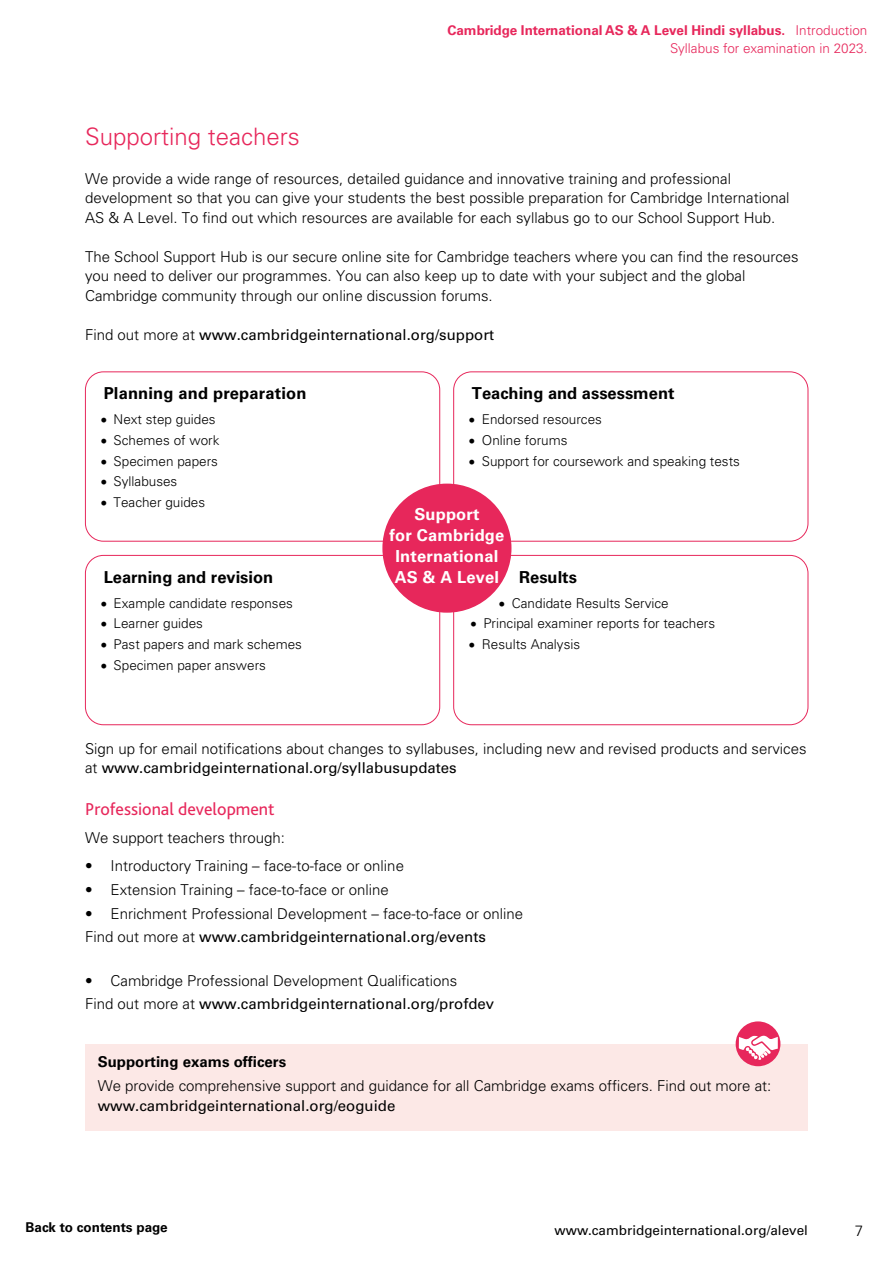
<style>
.page{position:relative;width:893px;height:1263px;background:#fff}
.page>*{position:absolute;margin:0;border:0;box-sizing:border-box;transform-origin:0 0}
.t1{font:300 24px "Univers LT Std";color:#e7275b}
.t2{font:18px "Bliss Pro";color:#e7275b}
.t3{font:700 16.5px "Univers LT Std";color:#000}
.t4{font:700 16.5px/21px "Univers LT Std";letter-spacing:.01em;color:#fff;text-align:center}
.t5{font:300 15px/19.5px "Univers LT Std";color:#000}
.t6{font:15px "Univers LT Std";color:#000}
.t7{font:700 15px "Univers LT Std";color:#000}
.t8{font:300 13.5px "Univers LT Std";color:#000}
.t9{font:700 13.5px/18px "Univers LT Std";color:#e7275b;text-align:right}
.t10{font:13.5px "Univers LT Std";color:#000}
.t11{font:700 13.5px "Univers LT Std";color:#000}
.s1{font-weight:300}
.s2{font-weight:400}
</style>
<div class="page">
<div style="left:453px;top:371px;width:355px;height:171px;border:1px solid #e7275b;border-radius:18px"></div>
<div style="left:453px;top:555px;width:355px;height:170px;border:1px solid #e7275b;border-radius:18px"></div>
<div style="left:85px;top:555px;width:355px;height:170px;border:1px solid #e7275b;border-radius:18px"></div>
<div style="left:85px;top:371px;width:355px;height:171px;border:1px solid #e7275b;border-radius:18px"></div>
<div style="left:383px;top:484px;width:128px;height:128px;background:#e7275b;border-radius:50%"></div>
<div style="left:85px;top:1044px;width:723px;height:86px;background:#fce8e6"></div>
<div style="left:736px;top:1021px;width:44px;height:45px;background:#e7275b;border-radius:50%"></div>
<svg style="left:739px;top:1035px;width:39px;height:27px"></svg>
<p class="t9" style="left:447px;top:22px;width:421px">Cambridge International AS &amp; A Level Hindi syllabus. <span class="s1">Introduction<br>Syllabus for examination in 2023.</span></p>
<h1 class="t1" style="left:85px;top:122px;width:216px">Supporting teachers</h1>
<p class="t5" style="left:85px;top:169px;width:706px">We provide a wide range of resources, detailed guidance and innovative training and professional development so that you can give your students the best possible preparation for Cambridge International<br>AS &amp; A Level. To find out which resources are available for each syllabus go to our School Support Hub.</p>
<p class="t5" style="left:85px;top:247px;width:715px">The School Support Hub is our secure online site for Cambridge teachers where you can find the resources you need to deliver our programmes. You can also keep up to date with your subject and the global<br>Cambridge community through our online discussion forums.</p>
<p class="t6" style="left:85px;top:326px;width:411px"><span class="s1">Find out more at</span> www.cambridgeinternational.org/support</p>
<p class="t3" style="left:104px;top:384px;width:204px">Planning and preparation</p>
<p class="t8" style="left:101px;top:411px;width:116px">• Next step guides</p>
<p class="t8" style="left:101px;top:432px;width:120px">• Schemes of work</p>
<p class="t8" style="left:101px;top:453px;width:119px">• Specimen papers</p>
<p class="t8" style="left:101px;top:473px;width:78px">• Syllabuses</p>
<p class="t8" style="left:101px;top:494px;width:106px">• Teacher guides</p>
<p class="t3" style="left:104px;top:567px;width:171px">Learning and revision</p>
<p class="t8" style="left:101px;top:595px;width:194px">• Example candidate responses</p>
<p class="t8" style="left:101px;top:615px;width:104px">• Learner guides</p>
<p class="t8" style="left:101px;top:636px;width:203px">• Past papers and mark schemes</p>
<p class="t8" style="left:101px;top:657px;width:167px">• Specimen paper answers</p>
<p class="t3" style="left:472px;top:384px;width:204px">Teaching and assessment</p>
<p class="t8" style="left:469px;top:411px;width:135px">• Endorsed resources</p>
<p class="t8" style="left:469px;top:432px;width:100px">• Online forums</p>
<p class="t8" style="left:469px;top:453px;width:273px">• Support for coursework and speaking tests</p>
<p class="t4" style="left:390px;top:504px;width:116px">Support<br>for Cambridge<br>International<br>AS &amp; A Level</p>
<p class="t3" style="left:519px;top:567px;width:59px">Results</p>
<p class="t8" style="left:499px;top:595px;width:171px">• Candidate Results Service</p>
<p class="t8" style="left:470px;top:615px;width:246px">• Principal examiner reports for teachers</p>
<p class="t8" style="left:469px;top:636px;width:113px">• Results Analysis</p>
<p class="t5" style="left:85px;top:738px;width:723px">Sign up for email notifications about changes to syllabuses, including new and revised products and services at <span class="s2">www.cambridgeinternational.org/syllabusupdates</span></p>
<p class="t2" style="left:85px;top:798px;width:191px">Professional development</p>
<p class="t5" style="left:85px;top:828px;width:202px">We support teachers through:</p>
<p class="t5" style="left:85px;top:856px;width:320px">• Introductory Training – face-to-face or online</p>
<p class="t5" style="left:85px;top:880px;width:305px">• Extension Training – face-to-face or online</p>
<p class="t5" style="left:85px;top:901px;width:440px;line-height:23.7px">• Enrichment Professional Development – face-to-face or online<br>Find out more at <span class="s2">www.cambridgeinternational.org/events</span></p>
<p class="t5" style="left:85px;top:968px;width:411px;line-height:23.7px">• Cambridge Professional Development Qualifications<br>Find out more at <span class="s2">www.cambridgeinternational.org/profdev</span></p>
<p class="t7" style="left:98px;top:1053px;width:190px">Supporting exams officers</p>
<p class="t5" style="left:98px;top:1076px;width:675px">We provide comprehensive support and guidance for all Cambridge exams officers. Find out more at:</p>
<p class="t6" style="left:98px;top:1096px;width:299px">www.cambridgeinternational.org/eoguide</p>
<p class="t11" style="left:26px;top:1219px;width:144px">Back to contents page</p>
<p class="t10" style="left:555px;top:1222px;width:255px">www.cambridgeinternational.org/alevel</p>
<p class="t5" style="left:855px;top:1220px;width:10px">7</p>
</div>
